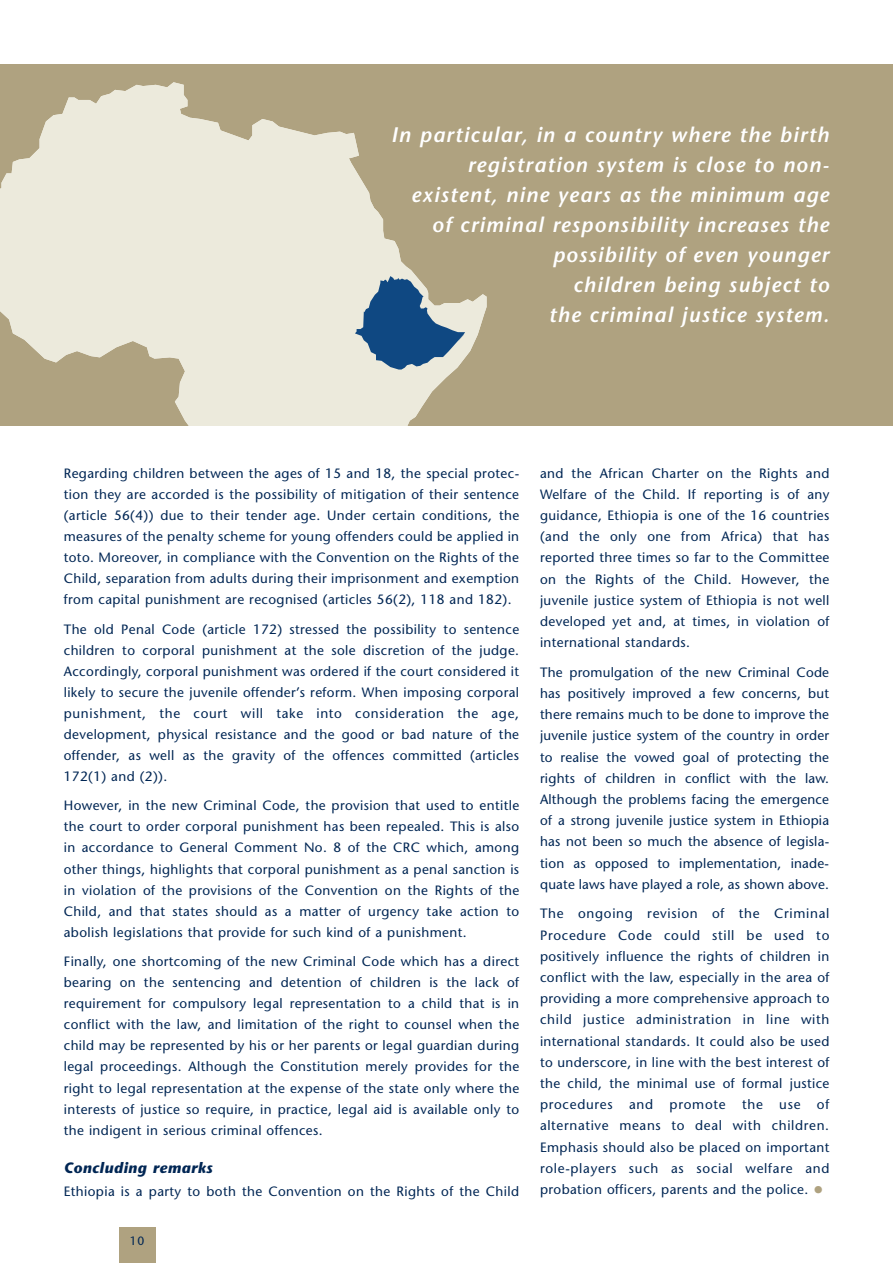
<style>
.page{position:relative;width:893px;height:1263px;background:#fff}
.page>*{position:absolute;margin:0;border:0;box-sizing:border-box;transform-origin:0 0}
.t1{font:italic 600 21px/30px "Stone Sans";letter-spacing:.055em;color:#fff;text-align:right}
.t2{font:italic 700 15px "Stone Sans";letter-spacing:.03em;color:#002654}
.t3{font:13.5px/21.1px "Stone Sans";letter-spacing:.03em;color:#002654;text-align:justify}
.t4{font:12px "Stone Sans";color:#002654}
.s1{font-size:21px;color:#afa280}
</style>
<div class="page">
<div style="left:0;top:64px;width:893px;height:361px;background:#afa280"></div>
<svg style="left:0;top:82px;width:487px;height:343px;fill:#eceadc"></svg>
<svg style="left:355px;top:276px;width:110px;height:93px"></svg>
<div style="left:120px;top:1227px;width:36px;height:36px;background:#afa280"></div>
<p class="t1" style="left:391px;top:122px;width:439px">In particular, in a country where the birth registration system is close to non&shy;existent, nine years as the minimum age of criminal responsibility increases the possibility of even younger<br>children being subject to<br>the criminal justice system.</p>
<p class="t3" style="left:64px;top:464px;width:457px">Regarding children between the ages of 15 and 18, the special protec&shy;tion they are accorded is the possibility of mitigation of their sentence (article 56(4)) due to their tender age. Under certain conditions, the measures of the penalty scheme for young offenders could be applied in toto. Moreover, in compliance with the Convention on the Rights of the Child, separation from adults during their imprisonment and exemption from capital punishment are recognised (articles 56(2), 118 and 182).</p>
<p class="t3" style="left:64px;top:620px;width:457px">The old Penal Code (article 172) stressed the possibility to sentence children to corporal punishment at the sole discretion of the judge.<br>Accordingly, corporal punishment was ordered if the court considered it likely to secure the juvenile offender’s reform. When imposing corporal punishment, the court will take into consideration the age, development, physical resistance and the good or bad nature of the offender, as well as the gravity of the offences committed (articles 172(1) and (2)).</p>
<p class="t3" style="left:64px;top:797px;width:457px">However, in the new Criminal Code, the provision that used to entitle the court to order corporal punishment has been repealed. This is also in accordance to General Comment No. 8 of the CRC which, among other things, highlights that corporal punishment as a penal sanction is in violation of the provisions of the Convention on the Rights of the Child, and that states should as a matter of urgency take action to abolish legislations that provide for such kind of a punishment.</p>
<p class="t3" style="left:64px;top:952px;width:457px">Finally, one shortcoming of the new Criminal Code which has a direct bearing on the sentencing and detention of children is the lack of requirement for compulsory legal representation to a child that is in conflict with the law, and limitation of the right to counsel when the child may be represented by his or her parents or legal guardian during legal proceedings. Although the Constitution merely provides for the right to legal representation at the expense of the state only where the interests of justice so require, in practice, legal aid is available only to the indigent in serious criminal offences.</p>
<p class="t2" style="left:64px;top:1161px;width:150px">Concluding remarks</p>
<p class="t3" style="left:64px;top:1182px;width:457px">Ethiopia is a party to both the Convention on the Rights of the Child</p>
<p class="t4" style="left:130px;top:1236px;width:16px">10</p>
<p class="t3" style="left:540px;top:464px;width:291px">and the African Charter on the Rights and Welfare of the Child. If reporting is of any guidance, Ethiopia is one of the 16 countries (and the only one from Africa) that has reported three times so far to the Committee on the Rights of the Child. However, the juvenile justice system of Ethiopia is not well developed yet and, at times, in violation of international standards.</p>
<p class="t3" style="left:540px;top:663px;width:291px">The promulgation of the new Criminal Code has positively improved a few concerns, but there remains much to be done to improve the juvenile justice system of the country in order to realise the vowed goal of protecting the rights of children in conflict with the law.<br>Although the problems facing the emergence of a strong juvenile justice system in Ethiopia has not been so much the absence of legisla&shy;tion as opposed to implementation, inade&shy;quate laws have played a role, as shown above.</p>
<p class="t3" style="left:540px;top:905px;width:291px">The ongoing revision of the Criminal Procedure Code could still be used to positively influence the rights of children in conflict with the law, especially in the area of providing a more comprehensive approach to child justice administration in line with international standards. It could also be used to underscore, in line with the best interest of the child, the minimal use of formal justice procedures and promote the use of alternative means to deal with children.<br>Emphasis should also be placed on important role-players such as social welfare and probation officers, parents and the police. <span class="s1">•</span></p>
</div>
